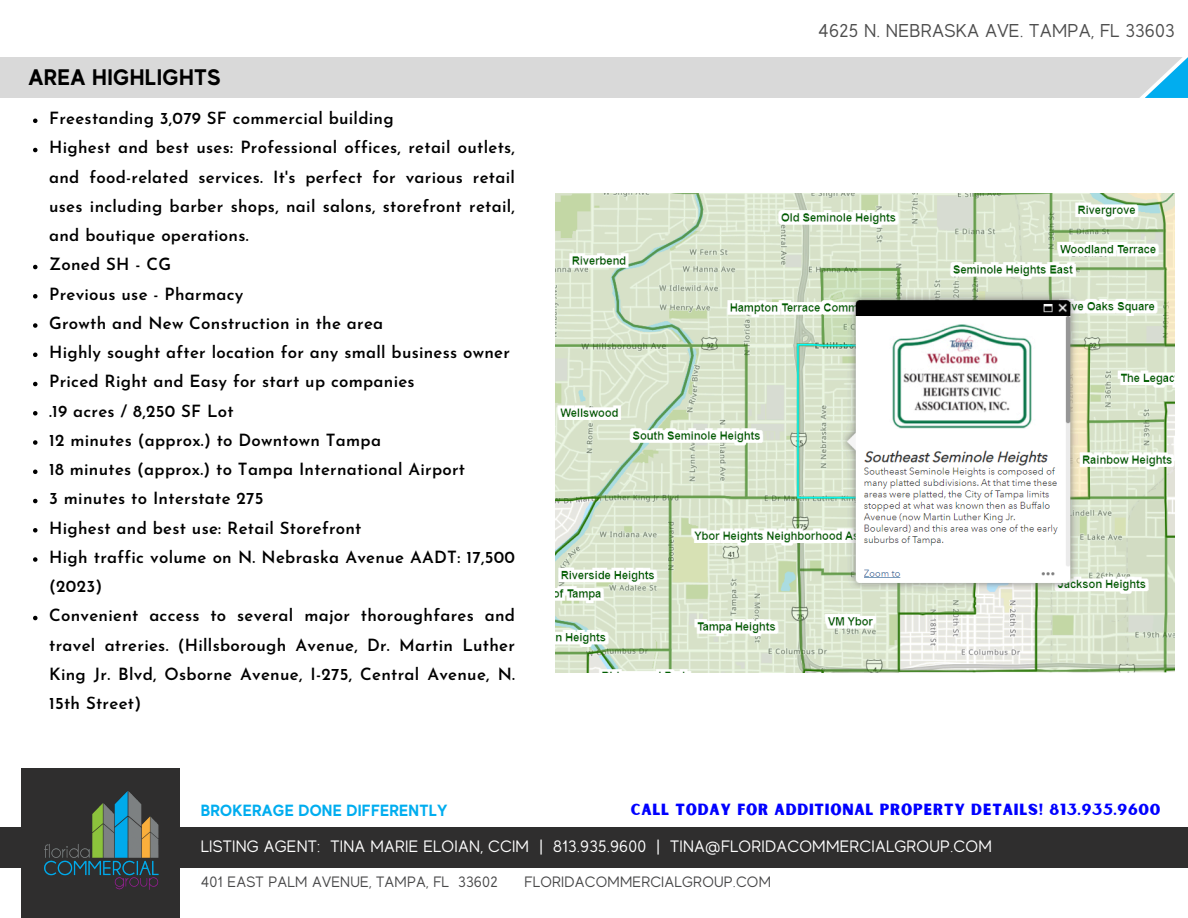
<style>
.page{position:relative;width:1188px;height:918px;background:#fff}
.page>*{position:absolute;margin:0;border:0;box-sizing:border-box;transform-origin:0 0}
.t1{font:700 22.5px "MADE Evolve Sans";letter-spacing:.02em;color:#000}
.t2{font:18.6px "MADE Evolve Sans";letter-spacing:.015em;color:#4d4d4d}
.t3{font:600 16.8px/29.2px "Josefin Sans";letter-spacing:.015em;color:#000;text-align:justify}
.t4{font:16.5px "MADE Evolve Sans";letter-spacing:.015em;color:#fff}
.t5{font:700 16.2px "MADE Evolve Sans";letter-spacing:.015em;color:#00adef}
.t6{font:15.45px "Sunborn Sans One";letter-spacing:.05em;color:#00f}
.t7{font:15px "MADE Evolve Sans";letter-spacing:.015em;color:#484849}
</style>
<div class="page">
<div style="left:22px;top:768px;width:158px;height:150px;background:#2f2e2e"></div>
<div style="left:0;top:828px;width:1188px;height:40px;background:#2f2e2e"></div>
<img style="left:44px;top:791px;width:115px;height:99px">
<div style="left:0;top:58px;width:1188px;height:40px;background:#d9d9d9"></div>
<svg style="left:1139px;top:57px;width:6px;height:41px"></svg>
<svg style="left:1145px;top:57px;width:43px;height:41px"></svg>
<img style="left:556px;top:193px;width:619px;height:480px">
<svg style="left:33px;top:119px;width:5px;height:4px"></svg>
<svg style="left:33px;top:148px;width:5px;height:4px"></svg>
<svg style="left:33px;top:265px;width:5px;height:4px"></svg>
<svg style="left:33px;top:294px;width:5px;height:5px"></svg>
<svg style="left:33px;top:323px;width:5px;height:5px"></svg>
<svg style="left:33px;top:353px;width:5px;height:4px"></svg>
<svg style="left:33px;top:382px;width:5px;height:4px"></svg>
<svg style="left:33px;top:411px;width:5px;height:5px"></svg>
<svg style="left:33px;top:440px;width:5px;height:5px"></svg>
<svg style="left:33px;top:470px;width:5px;height:4px"></svg>
<svg style="left:33px;top:499px;width:5px;height:4px"></svg>
<svg style="left:33px;top:528px;width:5px;height:5px"></svg>
<svg style="left:33px;top:557px;width:5px;height:5px"></svg>
<svg style="left:33px;top:616px;width:5px;height:4px"></svg>
<p class="t1" style="left:29px;top:64px;width:194px">AREA HIGHLIGHTS</p>
<p class="t3" style="left:49px;top:105px;width:346px">Freestanding 3,079 SF commercial building</p>
<p class="t3" style="left:49px;top:135px;width:467px">Highest and best uses: Professional offices, retail outlets, and food-related services. It's perfect for various retail uses including barber shops, nail salons, storefront retail, and boutique operations.</p>
<p class="t3" style="left:49px;top:252px;width:123px">Zoned SH - CG</p>
<p class="t3" style="left:49px;top:281px;width:196px">Previous use - Pharmacy</p>
<p class="t3" style="left:49px;top:310px;width:336px">Growth and New Construction in the area</p>
<p class="t3" style="left:49px;top:339px;width:462px">Highly sought after location for any small business owner</p>
<p class="t3" style="left:49px;top:369px;width:367px">Priced Right and Easy for start up companies</p>
<p class="t3" style="left:49px;top:398px;width:186px">.19 acres / 8,250 SF Lot</p>
<p class="t3" style="left:49px;top:427px;width:333px">12 minutes (approx.) to Downtown Tampa</p>
<p class="t3" style="left:49px;top:456px;width:417px">18 minutes (approx.) to Tampa International Airport</p>
<p class="t3" style="left:49px;top:486px;width:216px">3 minutes to Interstate 275</p>
<p class="t3" style="left:49px;top:515px;width:314px">Highest and best use: Retail Storefront</p>
<h4 class="t3" style="left:49px;top:544px;width:467px">High traffic volume on N. Nebraska Avenue AADT: 17,500 (2023)</h4>
<p class="t3" style="left:49px;top:603px;width:467px">Convenient access to several major thoroughfares and travel atreries. (Hillsborough Avenue, Dr. Martin Luther King Jr. Blvd, Osborne Avenue, I-275, Central Avenue, N.<br>15th Street)</p>
<p class="t5" style="left:201px;top:801px;width:248px">BROKERAGE DONE DIFFERENTLY</p>
<p class="t2" style="left:818px;top:21px;width:358px">4625 N. NEBRASKA AVE. TAMPA, FL 33603</p>
<p class="t6" style="left:631px;top:800px;width:531px">CALL TODAY FOR ADDITIONAL PROPERTY DETAILS! 813.935.9600</p>
<h1 class="t4" style="left:201px;top:837px;width:793px">LISTING AGENT: TINA MARIE ELOIAN, CCIM | 813.935.9600 | TINA@FLORIDACOMMERCIALGROUP.COM</h1>
<p class="t7" style="left:201px;top:874px;width:298px">401 EAST PALM AVENUE, TAMPA, FL 33602</p>
<p class="t7" style="left:525px;top:874px;width:248px">FLORIDACOMMERCIALGROUP.COM</p>
</div>
